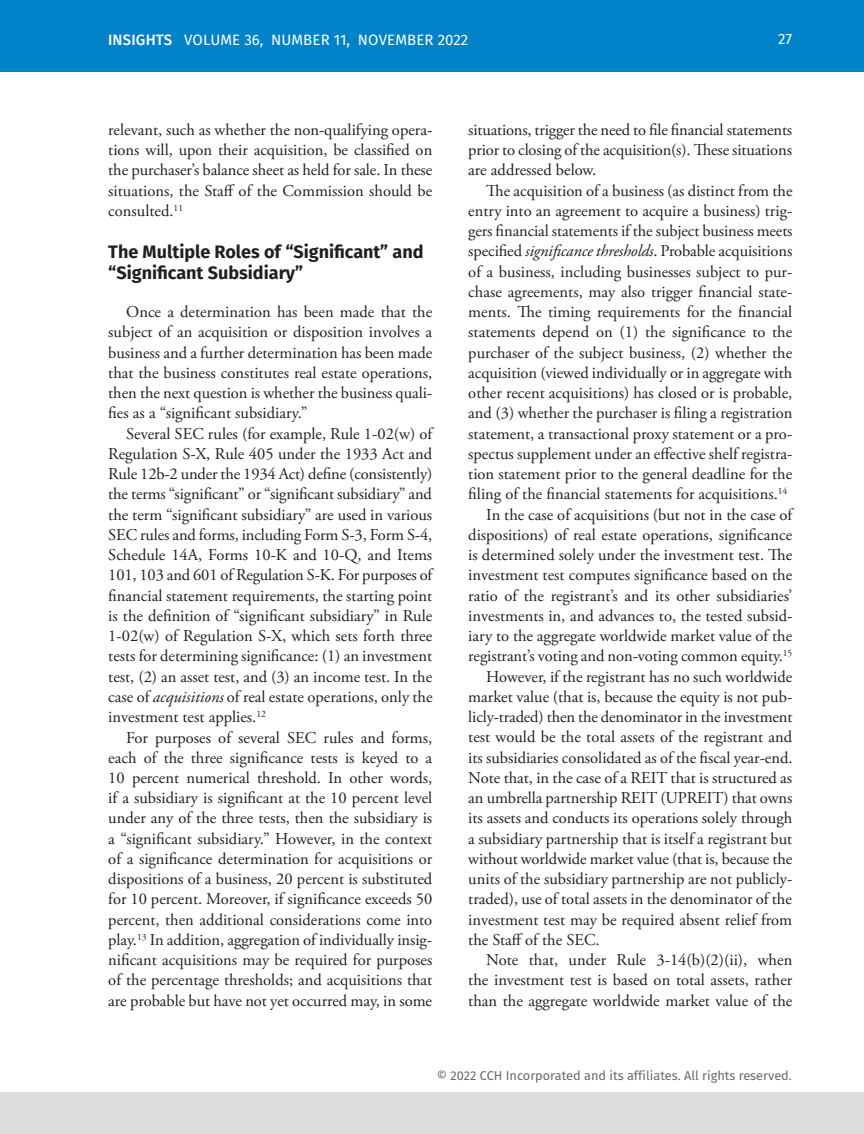
<style>
.page{position:relative;width:864px;height:1134px;background:#fff}
.page>*{position:absolute;margin:0;border:0;box-sizing:border-box;transform-origin:0 0}
.t1{font:700 18px/21.6px "Fira Sans";color:#231f20}
.t2{font:16.5px/20.2px "Adobe Garamond Pro";color:#231f20;text-align:justify}
.t3{font:15px "Fira Sans";letter-spacing:.01em;color:#fff}
.t4{font:12.75px "Fira Sans";color:#69696c}
.s1{font-weight:500}
.s2{font-style:italic}
</style>
<div class="page">
<div style="left:0;top:0;width:864px;height:72px;background:#0082c8"></div>
<div style="left:0;top:1092px;width:864px;height:42px;background:#dcdddf"></div>
<p class="t3" style="left:108px;top:28px;width:362px"><span class="s1">INSIGHTS</span> VOLUME 36, NUMBER 11, NOVEMBER 2022</p>
<p class="t3" style="left:778px;top:28px;width:15px">27</p>
<p class="t2" style="left:108px;top:120px;width:326px">relevant, such as whether the non-qualifying opera&shy;tions will, upon their acquisition, be classified on the purchaser’s balance sheet as held for sale. In these situations, the Staff of the Commission should be consulted.<sup>11</sup></p>
<p class="t1" style="left:108px;top:240px;width:317px">The Multiple Roles of “Significant” and “Significant Subsidiary”</p>
<p class="t2" style="left:108px;top:302px;width:326px;text-indent:18px">Once a determination has been made that the subject of an acquisition or disposition involves a business and a further determination has been made that the business constitutes real estate operations, then the next question is whether the business quali&shy;fies as a “significant subsidiary.”</p>
<p class="t2" style="left:108px;top:424px;width:326px;text-indent:18px">Several SEC rules (for example, Rule 1-02(w) of Regulation S-X, Rule 405 under the 1933 Act and Rule 12b-2 under the 1934 Act) define (consistently) the terms “significant” or “significant subsidiary” and the term “significant subsidiary” are used in various SEC rules and forms, including Form S-3, Form S-4, Schedule 14A, Forms 10-K and 10-Q, and Items 101, 103 and 601 of Regulation S-K. For purposes of financial statement requirements, the starting point is the definition of “significant subsidiary” in Rule 1-02(w) of Regulation S-X, which sets forth three tests for determining significance: (1) an investment test, (2) an asset test, and (3) an income test. In the case of <span class="s2">acquisitions</span> of real estate operations, only the investment test applies.<sup>12</sup></p>
<p class="t2" style="left:108px;top:728px;width:326px;text-indent:18px">For purposes of several SEC rules and forms, each of the three significance tests is keyed to a 10 percent numerical threshold. In other words, if a subsidiary is significant at the 10 percent level under any of the three tests, then the subsidiary is a “significant subsidiary.” However, in the context of a significance determination for acquisitions or dispositions of a business, 20 percent is substituted for 10 percent. Moreover, if significance exceeds 50 percent, then additional considerations come into play.<sup>13</sup> In addition, aggregation of individually insig&shy;nificant acquisitions may be required for purposes of the percentage thresholds; and acquisitions that are probable but have not yet occurred may, in some</p>
<p class="t2" style="left:468px;top:120px;width:325px">situations, trigger the need to file financial statements prior to closing of the acquisition(s). These situations are addressed below.</p>
<p class="t2" style="left:486px;top:181px;width:308px">The acquisition of a business (as distinct from the</p>
<p class="t2" style="left:468px;top:201px;width:326px">entry into an agreement to acquire a business) trig-</p>
<p class="t2" style="left:468px;top:221px;width:326px">gers financial statements if the subject business meets</p>
<p class="t2" style="left:468px;top:242px;width:326px">specified <span class="s2">significance thresholds</span>. Probable acquisitions</p>
<p class="t2" style="left:468px;top:262px;width:326px">of a business, including businesses subject to pur-</p>
<p class="t2" style="left:468px;top:282px;width:325px">chase agreements, may also trigger financial state-</p>
<p class="t2" style="left:468px;top:302px;width:325px">ments. The timing requirements for the financial</p>
<p class="t2" style="left:468px;top:323px;width:325px">statements depend on (1) the significance to the</p>
<p class="t2" style="left:468px;top:343px;width:326px">purchaser of the subject business, (2) whether the</p>
<p class="t2" style="left:468px;top:363px;width:325px">acquisition (viewed individually or in aggregate with</p>
<p class="t2" style="left:468px;top:383px;width:326px">other recent acquisitions) has closed or is probable,</p>
<p class="t2" style="left:468px;top:404px;width:326px">and (3) whether the purchaser is filing a registration</p>
<p class="t2" style="left:468px;top:424px;width:325px">statement, a transactional proxy statement or a pro-</p>
<p class="t2" style="left:468px;top:444px;width:326px">spectus supplement under an effective shelf registra-</p>
<p class="t2" style="left:468px;top:464px;width:326px">tion statement prior to the general deadline for the</p>
<p class="t2" style="left:468px;top:485px;width:321px">filing of the financial statements for acquisitions.<sup>14</sup></p>
<p class="t2" style="left:486px;top:505px;width:307px">In the case of acquisitions (but not in the case of</p>
<p class="t2" style="left:468px;top:525px;width:325px">dispositions) of real estate operations, significance</p>
<p class="t2" style="left:468px;top:545px;width:326px">is determined solely under the investment test. The</p>
<p class="t2" style="left:468px;top:566px;width:325px">investment test computes significance based on the</p>
<p class="t2" style="left:468px;top:586px;width:325px">ratio of the registrant’s and its other subsidiaries’</p>
<p class="t2" style="left:468px;top:606px;width:326px">investments in, and advances to, the tested subsid-</p>
<p class="t2" style="left:468px;top:626px;width:325px">iary to the aggregate worldwide market value of the</p>
<p class="t2" style="left:468px;top:647px;width:326px">registrant’s voting and non-voting common equity.<sup>15</sup></p>
<p class="t2" style="left:486px;top:667px;width:308px">However, if the registrant has no such worldwide</p>
<p class="t2" style="left:468px;top:687px;width:325px">market value (that is, because the equity is not pub-</p>
<p class="t2" style="left:468px;top:707px;width:326px">licly-traded) then the denominator in the investment</p>
<p class="t2" style="left:468px;top:728px;width:326px">test would be the total assets of the registrant and</p>
<p class="t2" style="left:468px;top:748px;width:326px">its subsidiaries consolidated as of the fiscal year-end.</p>
<p class="t2" style="left:468px;top:768px;width:325px">Note that, in the case of a REIT that is structured as</p>
<p class="t2" style="left:468px;top:788px;width:326px">an umbrella partnership REIT (UPREIT) that owns</p>
<p class="t2" style="left:468px;top:809px;width:325px">its assets and conducts its operations solely through</p>
<p class="t2" style="left:468px;top:829px;width:326px">a subsidiary partnership that is itself a registrant but</p>
<p class="t2" style="left:468px;top:849px;width:326px">without worldwide market value (that is, because the</p>
<p class="t2" style="left:468px;top:869px;width:326px">units of the subsidiary partnership are not publicly-</p>
<p class="t2" style="left:468px;top:890px;width:325px">traded), use of total assets in the denominator of the</p>
<p class="t2" style="left:468px;top:910px;width:325px">investment test may be required absent relief from</p>
<p class="t2" style="left:468px;top:930px;width:133px">the Staff of the SEC.</p>
<p class="t2" style="left:486px;top:950px;width:308px">Note that, under Rule 3-14(b)(2)(ii), when</p>
<p class="t2" style="left:468px;top:971px;width:326px">the investment test is based on total assets, rather</p>
<p class="t2" style="left:468px;top:991px;width:326px">than the aggregate worldwide market value of the</p>
<p class="t4" style="left:437px;top:1066px;width:357px">© 2022 CCH Incorporated and its affiliates. All rights reserved.</p>
</div>
